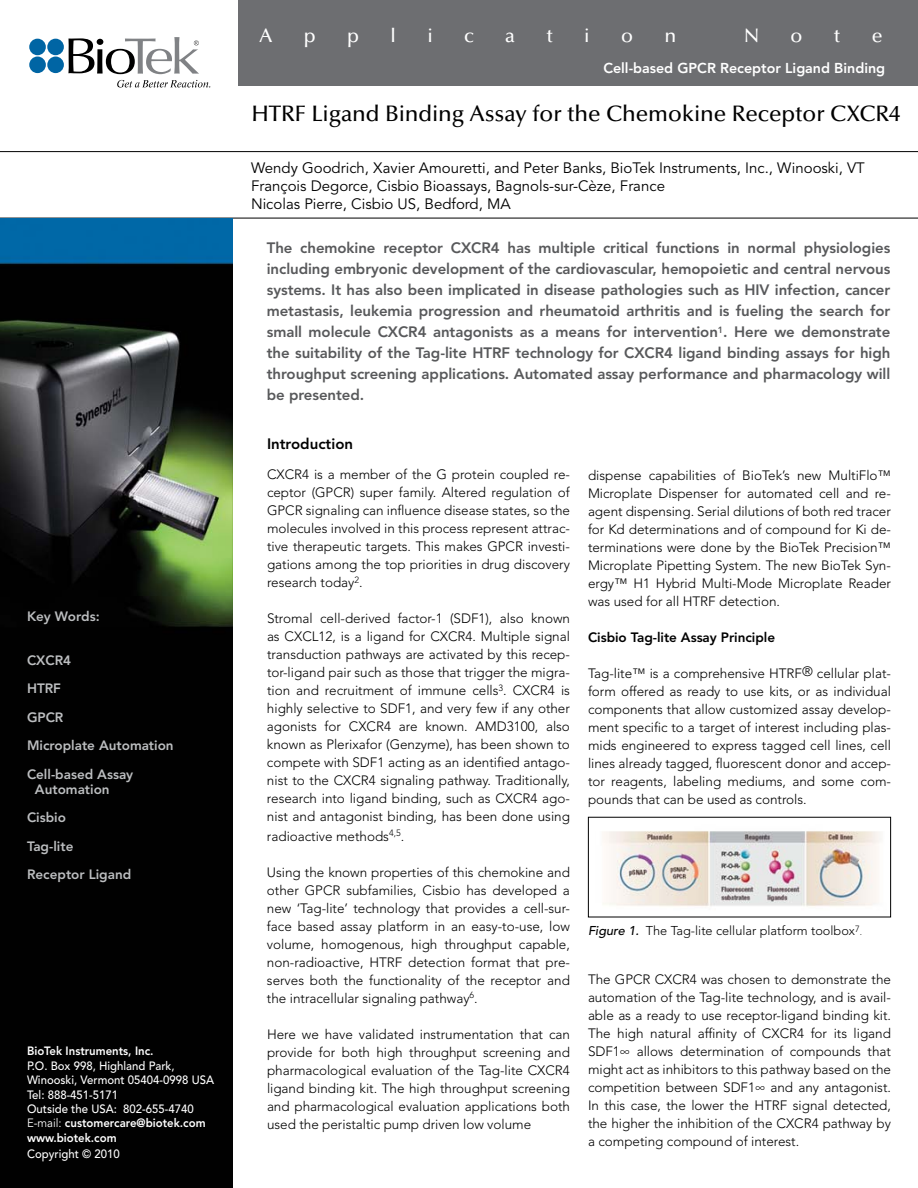
<style>
.page{position:relative;width:918px;height:1188px;background:#fff}
.page>*{position:absolute;margin:0;border:0;box-sizing:border-box;transform-origin:0 0}
.t1{font:500 22.5px "Optima LT Std";letter-spacing:-.005em;color:#000}
.t2{font:500 19.5px "Optima LT Std";color:#fff}
.t3{font:800 15px/21px "Avenir LT Std";letter-spacing:-.005em;color:#58595b;text-align:justify}
.t4{font:15px/18px "Avenir LT Std";color:#000}
.t5{font:800 15px "Avenir LT Std";color:#000}
.t6{font:800 14.25px "Avenir LT Std";color:#fff}
.t7{font:300 13.5px/18px "Avenir LT Std";color:#000;text-align:justify}
.t8{font:800 13.5px/28.5px "Avenir LT Std";color:#bcbec0}
.t9{font:800 13.5px "Avenir LT Std";color:#000}
.t10{font:300 12.75px "Avenir LT Std";color:#000}
.t11{font:500 12px/14.4px "Avenir LT Std";color:#fff;scale:.95 1}
.t12{font:800 12px "Avenir LT Std";color:#fff;scale:.95 1}
.s1{font-weight:400}
.s2{font-weight:800}
.s3{font-weight:500;font-style:italic}
.s4{font-size:9px}
</style>
<div class="page">
<div style="left:238px;top:0;width:680px;height:85px;background:#6d6e71"></div>
<svg style="left:68px;top:37px;width:131px;height:37px"></svg>
<div style="left:29px;top:39px;width:17px;height:16px;background:#0065a4;border-radius:50%"></div>
<div style="left:29px;top:57px;width:17px;height:16px;background:#0065a4;border-radius:50%"></div>
<div style="left:47px;top:39px;width:17px;height:16px;background:#0065a4;border-radius:50%"></div>
<div style="left:47px;top:57px;width:17px;height:16px;background:#0065a4;border-radius:50%"></div>
<svg style="left:117px;top:80px;width:93px;height:7px"></svg>
<img style="left:603px;top:831px;width:278px;height:76px">
<hr style="left:0;top:218px;width:918px;height:1px;background:#000">
<hr style="left:0;top:151px;width:918px;height:1px;background:#000">
<img style="left:0;top:218px;width:233px;height:970px">
<p class="t8" style="left:27px;top:602px;width:74px">Key Words:</p>
<p class="t8" style="left:27px;top:646px;width:148px">CXCR4<br>HTRF<br>GPCR<br>Microplate Automation<br>Cell-based Assay</p>
<p class="t8" style="left:27px;top:775px;width:106px;text-indent:8px">Automation<br>Cisbio<br>Tag-lite<br>Receptor Ligand</p>
<p class="t12" style="left:27px;top:1044px;width:135px">BioTek Instruments, Inc.</p>
<p class="t11" style="left:27px;top:1059px;width:199px">P.O. Box 998, Highland Park,<br>Winooski, Vermont 05404-0998 USA<br>Tel: 888-451-5171<br>Outside the USA: 802-655-4740<br><span class="s1">E-mail:</span> <span class="s2">customercare@biotek.com www.biotek.com</span></p>
<p class="t11" style="left:27px;top:1147px;width:99px">Copyright © 2010</p>
<h2 class="t2" style="left:260px;top:25px;width:15px">A</h2>
<h2 class="t2" style="left:304px;top:25px;width:13px">p</h2>
<h2 class="t2" style="left:347px;top:25px;width:13px">p</h2>
<h2 class="t2" style="left:391px;top:25px;width:7px">l</h2>
<h2 class="t2" style="left:427px;top:25px;width:7px">i</h2>
<h2 class="t2" style="left:464px;top:25px;width:11px">c</h2>
<h2 class="t2" style="left:505px;top:25px;width:11px">a</h2>
<h2 class="t2" style="left:546px;top:25px;width:8px">t</h2>
<h2 class="t2" style="left:584px;top:25px;width:7px">i</h2>
<h2 class="t2" style="left:621px;top:25px;width:13px">o</h2>
<h2 class="t2" style="left:664px;top:25px;width:13px">n</h2>
<h2 class="t2" style="left:744px;top:25px;width:17px">N</h2>
<h2 class="t2" style="left:791px;top:25px;width:13px">o</h2>
<h2 class="t2" style="left:834px;top:25px;width:8px">t</h2>
<h2 class="t2" style="left:872px;top:25px;width:12px">e</h2>
<p class="t6" style="left:603px;top:60px;width:283px">Cell-based GPCR Receptor Ligand Binding</p>
<h1 class="t1" style="left:251px;top:101px;width:650px">HTRF Ligand Binding Assay for the Chemokine Receptor CXCR4</h1>
<p class="t4" style="left:251px;top:159px;width:615px">Wendy Goodrich, Xavier Amouretti, and Peter Banks, BioTek Instruments, Inc., Winooski, VT<br>François Degorce, Cisbio Bioassays, Bagnols-sur-Cèze, France<br>Nicolas Pierre, Cisbio US, Bedford, MA</p>
<p class="t3" style="left:267px;top:237px;width:625px">The chemokine receptor CXCR4 has multiple critical functions in normal physiologies including embryonic development of the cardiovascular, hemopoietic and central nervous systems. It has also been implicated in disease pathologies such as HIV infection, cancer metastasis, leukemia progression and rheumatoid arthritis and is fueling the search for small molecule CXCR4 antagonists as a means for intervention<sup>1</sup>. Here we demonstrate the suitability of the Tag-lite HTRF technology for CXCR4 ligand binding assays for high throughput screening applications. Automated assay performance and pharmacology will be presented.</p>
<p class="t5" style="left:267px;top:435px;width:88px">Introduction</p>
<p class="t7" style="left:267px;top:466px;width:305px">CXCR4 is a member of the G protein coupled re&shy;ceptor (GPCR) super family. Altered regulation of GPCR signaling can influence disease states, so the molecules involved in this process represent attrac&shy;tive therapeutic targets. This makes GPCR investi&shy;gations among the top priorities in drug discovery research today<sup>2</sup>.</p>
<p class="t7" style="left:267px;top:610px;width:305px">Stromal cell-derived factor-1 (SDF1), also known as CXCL12, is a ligand for CXCR4. Multiple signal transduction pathways are activated by this recep&shy;tor-ligand pair such as those that trigger the migra&shy;tion and recruitment of immune cells<sup>3</sup>. CXCR4 is highly selective to SDF1, and very few if any other agonists for CXCR4 are known. AMD3100, also known as Plerixafor (Genzyme), has been shown to compete with SDF1 acting as an identified antago&shy;nist to the CXCR4 signaling pathway. Traditionally, research into ligand binding, such as CXCR4 ago&shy;nist and antagonist binding, has been done using</p>
<p class="t7" style="left:267px;top:827px;width:139px">radioactive methods<sup>4,5</sup>.</p>
<p class="t7" style="left:267px;top:863px;width:304px">Using the known properties of this chemokine and other GPCR subfamilies, Cisbio has developed a new ‘Tag-lite’ technology that provides a cell-sur&shy;face based assay platform in an easy-to-use, low volume, homogenous, high throughput capable, non-radioactive, HTRF detection format that pre&shy;serves both the functionality of the receptor and the intracellular signaling pathway<sup>6</sup>.</p>
<p class="t7" style="left:267px;top:1025px;width:305px">Here we have validated instrumentation that can provide for both high throughput screening and pharmacological evaluation of the Tag-lite CXCR4 ligand binding kit. The high throughput screening and pharmacological evaluation applications both used the peristaltic pump driven low volume</p>
<p class="t7" style="left:588px;top:466px;width:304px">dispense capabilities of BioTek’s new MultiFlo™ Microplate Dispenser for automated cell and re&shy;agent dispensing. Serial dilutions of both red tracer for Kd determinations and of compound for Ki de&shy;terminations were done by the BioTek Precision™ Microplate Pipetting System. The new BioTek Syn&shy;ergy™ H1 Hybrid Multi-Mode Microplate Reader was used for all HTRF detection.</p>
<p class="t9" style="left:588px;top:629px;width:189px">Cisbio Tag-lite Assay Principle</p>
<p class="t7" style="left:588px;top:664px;width:305px">Tag-lite™ is a comprehensive HTRF® cellular plat&shy;form offered as ready to use kits, or as individual components that allow customized assay develop&shy;ment specific to a target of interest including plas&shy;mids engineered to express tagged cell lines, cell lines already tagged, fluorescent donor and accep&shy;tor reagents, labeling mediums, and some com&shy;pounds that can be used as controls.</p>
<p class="t10" style="left:588px;top:923px;width:276px"><span class="s3">Figure 1.</span> The Tag-lite cellular platform toolbox<sup>7</sup><span class="s4">.</span></p>
<p class="t7" style="left:588px;top:970px;width:305px">The GPCR CXCR4 was chosen to demonstrate the automation of the Tag-lite technology, and is avail&shy;able as a ready to use receptor-ligand binding kit.<br>The high natural affinity of CXCR4 for its ligand SDF1∞ allows determination of compounds that might act as inhibitors to this pathway based on the competition between SDF1∞ and any antagonist.<br>In this case, the lower the HTRF signal detected, the higher the inhibition of the CXCR4 pathway by a competing compound of interest.</p>
</div>
